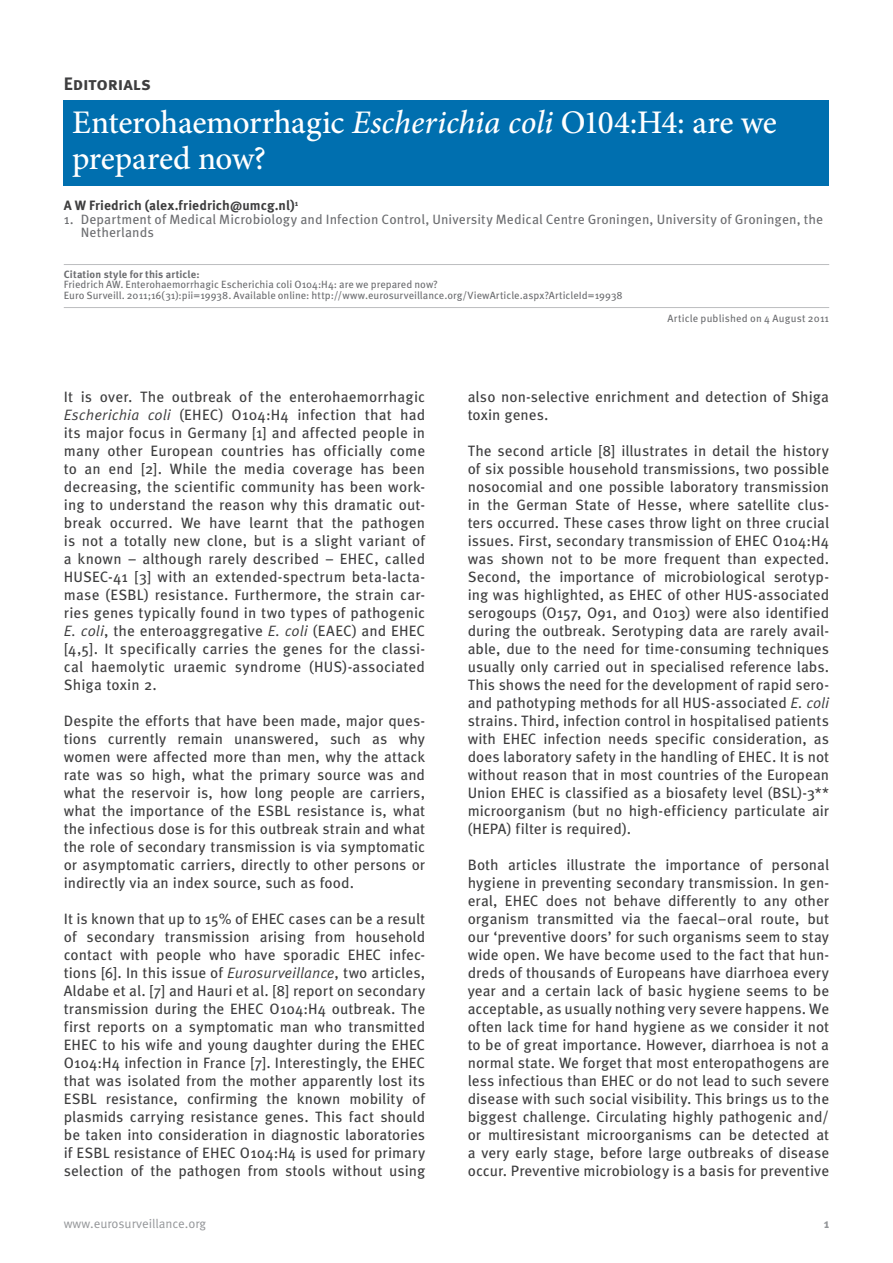
<style>
.page{position:relative;width:893px;height:1263px;background:#fff}
.page>*{position:absolute;margin:0;border:0;box-sizing:border-box;transform-origin:0 0}
.t1{font:500 33px/36px "Minion Pro";letter-spacing:-.015em;color:#fff}
.t2{font:700 18px "Meta Pro";letter-spacing:-.005em;color:#3e3e3f}
.t3{font:15px/18px "Meta Pro";letter-spacing:.005em;color:#3e3e3f;text-align:justify}
.t4{font:13.5px/13.5px "Meta Pro";letter-spacing:.005em;color:#6c6d70}
.t5{font:700 13.5px "Meta Pro";letter-spacing:.005em;color:#3e3e3f}
.t6{font:12.75px "Meta Pro";color:#939598}
.t7{font:700 12.75px "Meta Pro";color:#939598}
.t8{font:10.5px/10.5px "Meta Pro";color:#6c6d70}
.t9{font:700 10.5px "Meta Pro";letter-spacing:.015em;color:#6c6d70}
.s1{font-style:italic}
</style>
<div class="page">
<hr style="left:64px;top:264px;width:765px;height:1px;background:#bcbdc0">
<hr style="left:64px;top:307px;width:765px;height:1px;background:#bcbdc0">
<div style="left:64px;top:100px;width:765px;height:86px;background:#006faf"></div>
<p class="t2" style="left:64px;top:72px;width:89px">Editorials</p>
<h1 class="t1" style="left:72px;top:104px;width:706px">Enterohaemorrhagic <span class="s1">Escherichia coli</span> O104:H4: are we prepared now?</h1>
<p class="t5" style="left:64px;top:197px;width:236px">A W Friedrich (alex.friedrich@umcg.nl)<sup>1</sup></p>
<p class="t4" style="left:81px;top:213px;width:744px;text-indent:-17px">1. Department of Medical Microbiology and Infection Control, University Medical Centre Groningen, University of Groningen, the<br>Netherlands</p>
<p class="t9" style="left:64px;top:267px;width:137px">Citation style for this article:</p>
<p class="t8" style="left:64px;top:280px;width:560px">Friedrich AW. Enterohaemorrhagic Escherichia coli O104:H4: are we prepared now?<br>Euro Surveill. 2011;16(31):pii=19938. Available online: http://www.eurosurveillance.org/ViewArticle.aspx?ArticleId=19938</p>
<p class="t8" style="left:667px;top:313px;width:163px">Article published on 4 August 2011</p>
<p class="t3" style="left:64px;top:388px;width:363px">It is over. The outbreak of the enterohaemorrhagic <span class="s1">Escherichia coli</span> (EHEC) O104:H4 infection that had its major focus in Germany [1] and affected people in many other European countries has officially come to an end [2]. While the media coverage has been decreasing, the scientific community has been work&shy;ing to understand the reason why this dramatic out&shy;break occurred. We have learnt that the pathogen is not a totally new clone, but is a slight variant of a known – although rarely described – EHEC, called HUSEC-41 [3] with an extended-spectrum beta-lacta&shy;mase (ESBL) resistance. Furthermore, the strain car&shy;ries genes typically found in two types of pathogenic <span class="s1">E. coli</span>, the enteroaggregative <span class="s1">E. coli</span> (EAEC) and EHEC [4,5]. It specifically carries the genes for the classi&shy;cal haemolytic uraemic syndrome (HUS)-associated Shiga toxin 2.</p>
<p class="t3" style="left:64px;top:712px;width:363px">Despite the efforts that have been made, major ques&shy;tions currently remain unanswered, such as why women were affected more than men, why the attack rate was so high, what the primary source was and what the reservoir is, how long people are carriers, what the importance of the ESBL resistance is, what the infectious dose is for this outbreak strain and what the role of secondary transmission is via symptomatic or asymptomatic carriers, directly to other persons or indirectly via an index source, such as food.</p>
<p class="t3" style="left:64px;top:910px;width:363px">It is known that up to 15% of EHEC cases can be a result of secondary transmission arising from household contact with people who have sporadic EHEC infec&shy;tions [6]. In this issue of <span class="s1">Eurosurveillance</span>, two articles, Aldabe et al. [7] and Hauri et al. [8] report on secondary transmission during the EHEC O104:H4 outbreak. The first reports on a symptomatic man who transmitted EHEC to his wife and young daughter during the EHEC O104:H4 infection in France [7]. Interestingly, the EHEC that was isolated from the mother apparently lost its ESBL resistance, confirming the known mobility of plasmids carrying resistance genes. This fact should be taken into consideration in diagnostic laboratories if ESBL resistance of EHEC O104:H4 is used for primary selection of the pathogen from stools without using</p>
<p class="t3" style="left:468px;top:388px;width:363px">also non-selective enrichment and detection of Shiga toxin genes.</p>
<p class="t3" style="left:468px;top:442px;width:363px">The second article [8] illustrates in detail the history of six possible household transmissions, two possible nosocomial and one possible laboratory transmission in the German State of Hesse, where satellite clus&shy;ters occurred. These cases throw light on three crucial issues. First, secondary transmission of EHEC O104:H4 was shown not to be more frequent than expected.<br>Second, the importance of microbiological serotyp&shy;ing was highlighted, as EHEC of other HUS-associated serogoups (O157, O91, and O103) were also identified during the outbreak. Serotyping data are rarely avail&shy;able, due to the need for time-consuming techniques usually only carried out in specialised reference labs.<br>This shows the need for the development of rapid sero&shy;and pathotyping methods for all HUS-associated <span class="s1">E. coli </span>strains. Third, infection control in hospitalised patients with EHEC infection needs specific consideration, as does laboratory safety in the handling of EHEC. It is not without reason that in most countries of the European Union EHEC is classified as a biosafety level (BSL)-3** microorganism (but no high-efficiency particulate air (HEPA) filter is required).</p>
<p class="t3" style="left:468px;top:856px;width:363px">Both articles illustrate the importance of personal hygiene in preventing secondary transmission. In gen&shy;eral, EHEC does not behave differently to any other organism transmitted via the faecal–oral route, but our ‘preventive doors’ for such organisms seem to stay wide open. We have become used to the fact that hun&shy;dreds of thousands of Europeans have diarrhoea every year and a certain lack of basic hygiene seems to be acceptable, as usually nothing very severe happens. We often lack time for hand hygiene as we consider it not to be of great importance. However, diarrhoea is not a normal state. We forget that most enteropathogens are less infectious than EHEC or do not lead to such severe disease with such social visibility. This brings us to the biggest challenge. Circulating highly pathogenic and/ or multiresistant microorganisms can be detected at a very early stage, before large outbreaks of disease occur. Preventive microbiology is a basis for preventive</p>
<p class="t6" style="left:64px;top:1215px;width:144px">www.eurosurveillance.org</p>
<p class="t7" style="left:824px;top:1215px;width:7px">1</p>
</div>
